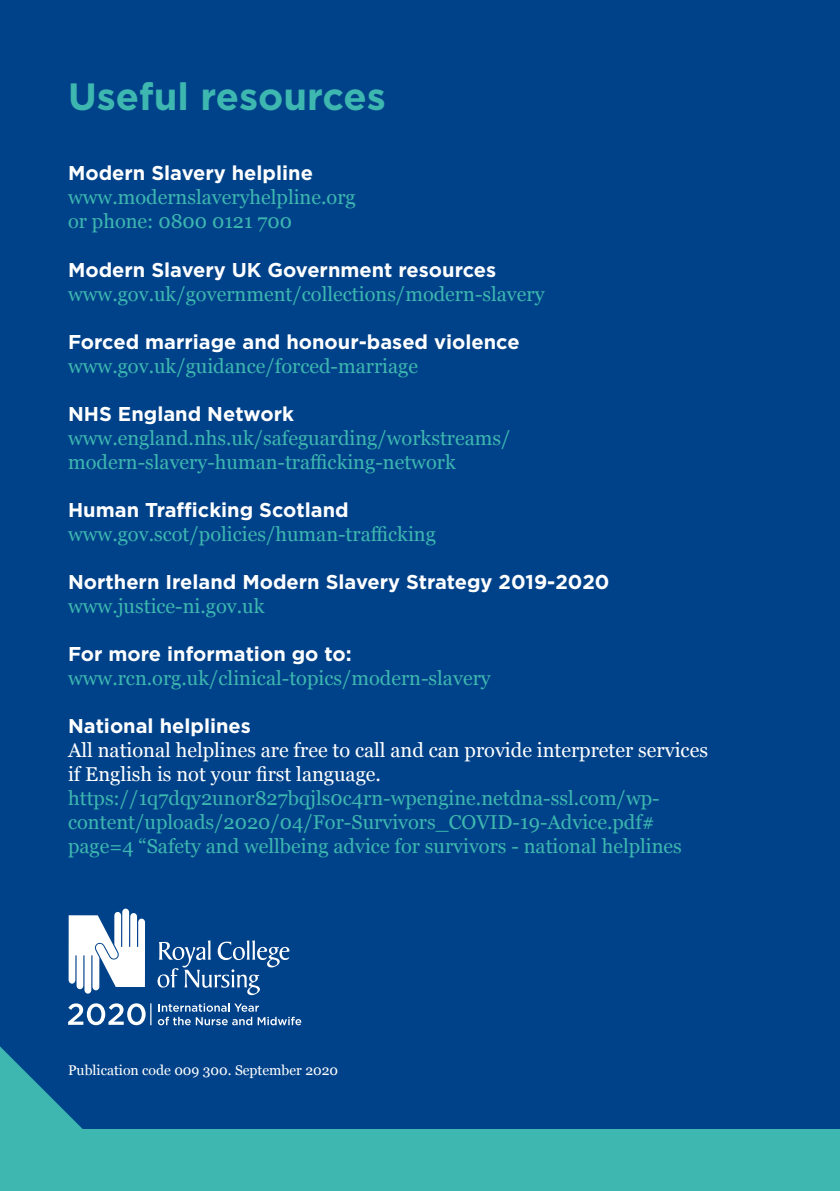
<style>
.page{position:relative;width:840px;height:1191px;background:#fff}
.page>*{position:absolute;margin:0;border:0;box-sizing:border-box;transform-origin:0 0}
.t1{font:700 38px "Gotham";color:#3db7b0}
.t2{font:20px/24px "Georgia";color:#3db7b0}
.t3{font:700 20px "Gotham";color:#fff}
.t4{font:20px/24px "Georgia";color:#fff}
.t5{font:14px "Georgia";color:#fff}
</style>
<div class="page">
<div style="left:0;top:0;width:839px;height:1191px;background:#004289"></div>
<div style="left:0;top:1129px;width:839px;height:62px;background:#3db7b0"></div>
<svg style="left:0;top:1046px;width:83px;height:83px"></svg>
<svg style="left:69px;top:908px;width:76px;height:85px"></svg>
<svg style="left:157px;top:940px;width:132px;height:55px"></svg>
<svg style="left:158px;top:1003px;width:143px;height:22px"></svg>
<svg style="left:68px;top:1003px;width:83px;height:22px"></svg>
<h1 class="t1" style="left:68px;top:71px;width:319px">Useful resources</h1>
<p class="t3" style="left:68px;top:160px;width:246px">Modern Slavery helpline</p>
<p class="t2" style="left:68px;top:185px;width:289px">www.modernslaveryhelpline.org or phone: 0800 0121 700</p>
<p class="t3" style="left:68px;top:256px;width:429px">Modern Slavery UK Government resources</p>
<p class="t2" style="left:68px;top:281px;width:478px">www.gov.uk/government/collections/modern-slavery</p>
<p class="t3" style="left:68px;top:328px;width:453px">Forced marriage and honour-based violence</p>
<p class="t2" style="left:68px;top:353px;width:351px">www.gov.uk/guidance/forced-marriage</p>
<p class="t3" style="left:68px;top:400px;width:227px">NHS England Network</p>
<p class="t2" style="left:68px;top:425px;width:443px">www.england.nhs.uk/safeguarding/workstreams/ modern-slavery-human-trafficking-network</p>
<p class="t3" style="left:68px;top:496px;width:282px">Human Trafficking Scotland</p>
<p class="t2" style="left:68px;top:521px;width:369px">www.gov.scot/policies/human-trafficking</p>
<p class="t3" style="left:68px;top:568px;width:542px">Northern Ireland Modern Slavery Strategy 2019-2020</p>
<p class="t2" style="left:68px;top:593px;width:198px">www.justice-ni.gov.uk</p>
<p class="t3" style="left:68px;top:640px;width:285px">For more information go to:</p>
<p class="t2" style="left:68px;top:665px;width:424px">www.rcn.org.uk/clinical-topics/modern-slavery</p>
<p class="t3" style="left:68px;top:712px;width:184px">National helplines</p>
<p class="t4" style="left:68px;top:737px;width:641px">All national helplines are free to call and can provide interpreter services if English is not your first language.</p>
<p class="t2" style="left:68px;top:785px;width:615px">https://1q7dqy2unor827bqjls0c4rn-wpengine.netdna-ssl.com/wp&shy;content/uploads/2020/04/For-Survivors_COVID-19-Advice.pdf# page=4 “Safety and wellbeing advice for survivors - national helplines</p>
<p class="t5" style="left:68px;top:1060px;width:271px">Publication code 009 300. September 2020</p>
</div>
